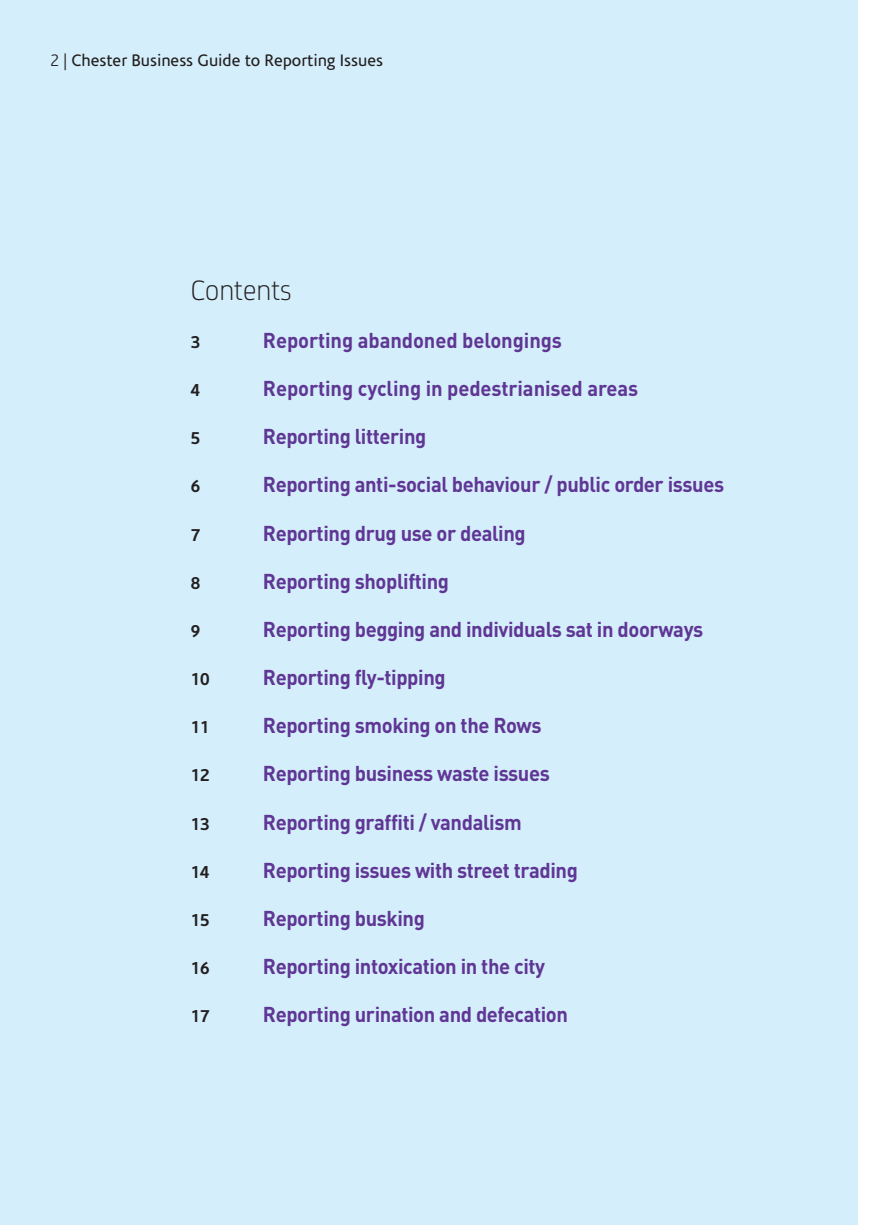
<style>
.page{position:relative;width:874px;height:1225px;background:#fff}
.page>*{position:absolute;margin:0;border:0;box-sizing:border-box;transform-origin:0 0}
.t1{font:300 30px "FS Joey";color:#231f20}
.t2{font:700 21.2px "DIN";letter-spacing:-.02em;color:#603695;scale:.95 1}
.t3{font:700 17.4px "Corisande";letter-spacing:-.005em;color:#231f20}
.t4{font:16.8px "Corisande";color:#231f20}
.s1{font-weight:300}
</style>
<div class="page">
<div style="left:0;top:0;width:857px;height:1225px;background:#d4effb"></div>
<p class="t4" style="left:50px;top:51px;width:334px"><span class="s1">2 |</span> Chester Business Guide to Reporting Issues</p>
<h1 class="t1" style="left:191px;top:280px;width:102px">Contents</h1>
<p class="t3" style="left:191px;top:332px;width:11px">3</p>
<p class="t2" style="left:263px;top:328px;width:316px">Reporting abandoned belongings</p>
<p class="t3" style="left:191px;top:380px;width:11px">4</p>
<p class="t2" style="left:263px;top:376px;width:396px">Reporting cycling in pedestrianised areas</p>
<p class="t3" style="left:191px;top:428px;width:11px">5</p>
<p class="t2" style="left:263px;top:424px;width:173px">Reporting littering</p>
<p class="t3" style="left:191px;top:476px;width:11px">6</p>
<p class="t2" style="left:263px;top:473px;width:486px">Reporting anti-social behaviour / public order issues</p>
<p class="t3" style="left:191px;top:524px;width:11px">7</p>
<p class="t2" style="left:263px;top:521px;width:278px">Reporting drug use or dealing</p>
<p class="t3" style="left:191px;top:573px;width:11px">8</p>
<p class="t2" style="left:263px;top:569px;width:197px">Reporting shoplifting</p>
<p class="t3" style="left:191px;top:621px;width:11px">9</p>
<p class="t2" style="left:263px;top:617px;width:465px">Reporting begging and individuals sat in doorways</p>
<p class="t3" style="left:191px;top:669px;width:20px">10</p>
<p class="t2" style="left:263px;top:665px;width:194px">Reporting fly-tipping</p>
<p class="t3" style="left:191px;top:717px;width:20px">11</p>
<p class="t2" style="left:263px;top:713px;width:295px">Reporting smoking on the Rows</p>
<p class="t3" style="left:191px;top:765px;width:20px">12</p>
<p class="t2" style="left:263px;top:761px;width:303px">Reporting business waste issues</p>
<p class="t3" style="left:191px;top:813px;width:20px">13</p>
<p class="t2" style="left:263px;top:810px;width:274px">Reporting graffiti / vandalism</p>
<p class="t3" style="left:191px;top:862px;width:20px">14</p>
<p class="t2" style="left:263px;top:858px;width:333px">Reporting issues with street trading</p>
<p class="t3" style="left:191px;top:910px;width:20px">15</p>
<p class="t2" style="left:263px;top:906px;width:172px">Reporting busking</p>
<p class="t3" style="left:191px;top:958px;width:20px">16</p>
<p class="t2" style="left:263px;top:954px;width:298px">Reporting intoxication in the city</p>
<p class="t3" style="left:191px;top:1006px;width:20px">17</p>
<p class="t2" style="left:263px;top:1002px;width:322px">Reporting urination and defecation</p>
</div>
